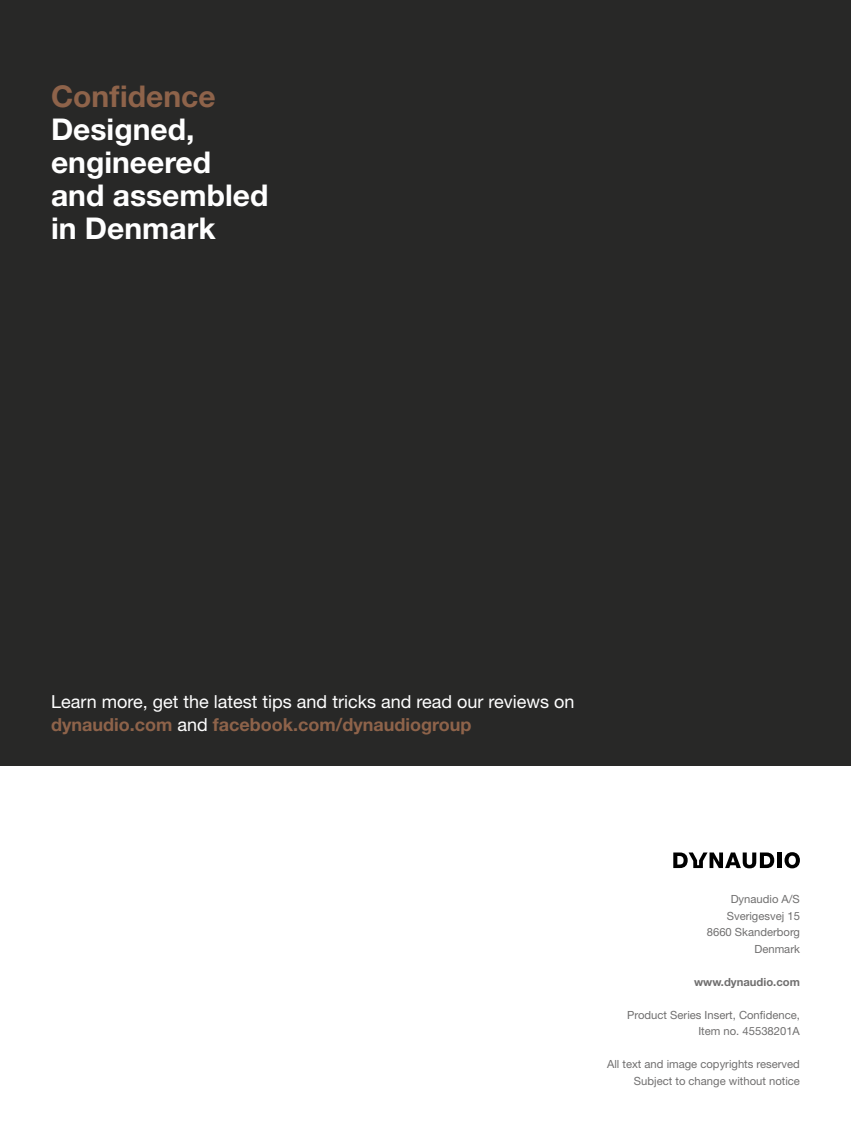
<style>
.page{position:relative;width:851px;height:1136px;background:#fff}
.page>*{position:absolute;margin:0;border:0;box-sizing:border-box;transform-origin:0 0}
.t1{font:700 30px/33px "Helvetica Neue LT Std";color:#fff}
.t2{font:700 30px "Helvetica Neue LT Std";color:#8e634a}
.t3{font:18px/22.5px "Helvetica Neue LT Std";color:#fff}
.t4{font:11.25px/16.5px "Helvetica Neue LT Std";color:#706f6f;text-align:right}
.t5{font:700 11.25px "Helvetica Neue LT Std";color:#706f6f}
.s1{font-weight:700;color:#8e634a}
</style>
<div class="page">
<div style="left:0;top:0;width:850px;height:765px;background:#282827"></div>
<svg style="left:673px;top:852px;width:101px;height:16px"></svg>
<hr style="left:777px;top:852px;width:4px;height:16px;background:#000">
<svg style="left:784px;top:852px;width:15px;height:16px"></svg>
<h1 class="t2" style="left:51px;top:77px;width:166px">Confidence</h1>
<h1 class="t1" style="left:51px;top:112px;width:219px">Designed, engineered and assembled in Denmark</h1>
<h2 class="t3" style="left:51px;top:690px;width:525px">Learn more, get the latest tips and tricks and read our reviews on <span class="s1">dynaudio.com</span> and <span class="s1">facebook.com/dynaudiogroup</span></h2>
<p class="t4" style="left:706px;top:890px;width:95px">Dynaudio A/S<br>Sverigesvej 15<br>8660 Skanderborg<br>Denmark</p>
<p class="t5" style="left:694px;top:974px;width:107px">www.dynaudio.com</p>
<p class="t4" style="left:627px;top:1006px;width:174px">Product Series Insert, Confidence,<br>Item no. 45538201A</p>
<p class="t4" style="left:607px;top:1055px;width:194px">All text and image copyrights reserved<br>Subject to change without notice</p>
</div>
